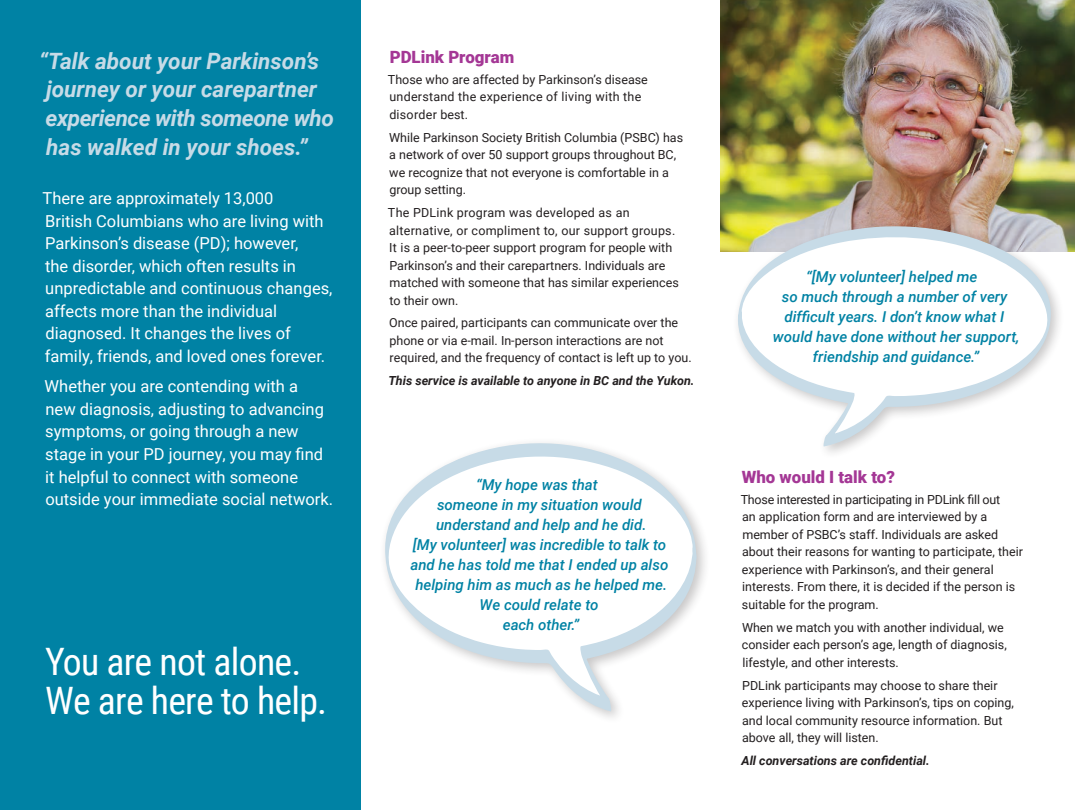
<style>
.page{position:relative;width:1075px;height:810px;background:#fff}
.page>*{position:absolute;margin:0;border:0;box-sizing:border-box;transform-origin:0 0}
.t1{font:37.75px/39.2px "Roboto Condensed";letter-spacing:-.02em;color:#fff}
.BodyCopy{font:italic 700 22.5px/28.8px "Roboto";color:#c7dbe7}
.t2{font:900 16.88px "Roboto";color:#a43795}
.BodyCopy-2{font:16.5px/22.5px "Roboto";color:#fff}
.BodyCopy-3{font:italic 500 15px/20px "Roboto";color:#0082a4;text-align:center}
.BodyCopy-4{font:12.5px/17.5px "Roboto";color:#231f20}
.BodyCopy-5{font:12.5px/17.5px "Roboto";letter-spacing:.02em;color:#231f20}
.BodyCopy-6{font:italic 700 12.5px "Roboto";color:#231f20}
</style>
<div class="page">
<div style="left:0;top:0;width:360px;height:810px;background:#0082a4"></div>
<img style="left:720px;top:0;width:355px;height:251px">
<div style="left:732px;top:220px;width:332px;height:240px;background:#231f20;opacity:.25"></div>
<svg style="left:738px;top:226px;width:312px;height:221px"></svg>
<svg style="left:385px;top:443px;width:311px;height:268px"></svg>
<p class="BodyCopy" style="left:39px;top:45px;width:296px">“Talk about your Parkinson’s journey or your carepartner experience with someone who has walked in your shoes.”</p>
<p class="BodyCopy-2" style="left:43px;top:187px;width:291px">There are approximately 13,000<br>British Columbians who are living with Parkinson’s disease (PD); however,<br>the disorder, which often results in unpredictable and continuous changes, affects more than the individual diagnosed. It changes the lives of family, friends, and loved ones forever.</p>
<p class="BodyCopy-2" style="left:45px;top:375px;width:290px">Whether you are contending with a<br>new diagnosis, adjusting to advancing symptoms, or going through a new stage in your PD journey, you may find it helpful to connect with someone outside your immediate social network.</p>
<p class="t1" style="left:45px;top:641px;width:284px">You are not alone.<br>We are here to help.</p>
<p class="t2" style="left:390px;top:45px;width:126px">PDLink Program</p>
<p class="BodyCopy-5" style="left:388px;top:70px;width:261px">Those who are affected by Parkinson’s disease understand the experience of living with the disorder best.</p>
<p class="BodyCopy-4" style="left:389px;top:128px;width:295px">While Parkinson Society British Columbia (PSBC) has a network of over 50 support groups throughout BC, we recognize that not everyone is comfortable in a group setting.</p>
<p class="BodyCopy-4" style="left:388px;top:203px;width:292px">The PDLink program was developed as an alternative, or compliment to, our support groups.<br>It is a peer-to-peer support program for people with Parkinson’s and their carepartners. Individuals are matched with someone that has similar experiences to their own.</p>
<p class="BodyCopy-4" style="left:389px;top:314px;width:304px">Once paired, participants can communicate over the phone or via e-mail. In-person interactions are not required, and the frequency of contact is left up to you.</p>
<p class="BodyCopy-6" style="left:388px;top:372px;width:308px">This service is available to anyone in BC and the Yukon.</p>
<p class="BodyCopy-3" style="left:410px;top:474px;width:259px">“My hope was that<br>someone in my situation would understand and help and he did.<br>[My volunteer] was incredible to talk to and he has told me that I ended up also helping him as much as he helped me.<br>We could relate to<br>each other.”</p>
<p class="BodyCopy-3" style="left:773px;top:266px;width:248px">“[My volunteer] helped me<br>so much through a number of very difficult years. I don’t know what I would have done without her support, friendship and guidance.”</p>
<p class="t2" style="left:741px;top:465px;width:155px">Who would I talk to?</p>
<p class="BodyCopy-4" style="left:740px;top:490px;width:284px">Those interested in participating in PDLink fill out<br>an application form and are interviewed by a member of PSBC’s staff. Individuals are asked about their reasons for wanting to participate, their experience with Parkinson’s, and their general interests. From there, it is decided if the person is suitable for the program.</p>
<p class="BodyCopy-4" style="left:742px;top:618px;width:266px">When we match you with another individual, we consider each person’s age, length of diagnosis, lifestyle, and other interests.</p>
<p class="BodyCopy-4" style="left:742px;top:676px;width:273px">PDLink participants may choose to share their experience living with Parkinson’s, tips on coping, and local community resource information. But above all, they will listen.</p>
<p class="BodyCopy-6" style="left:741px;top:752px;width:190px">All conversations are confidential.</p>
</div>
